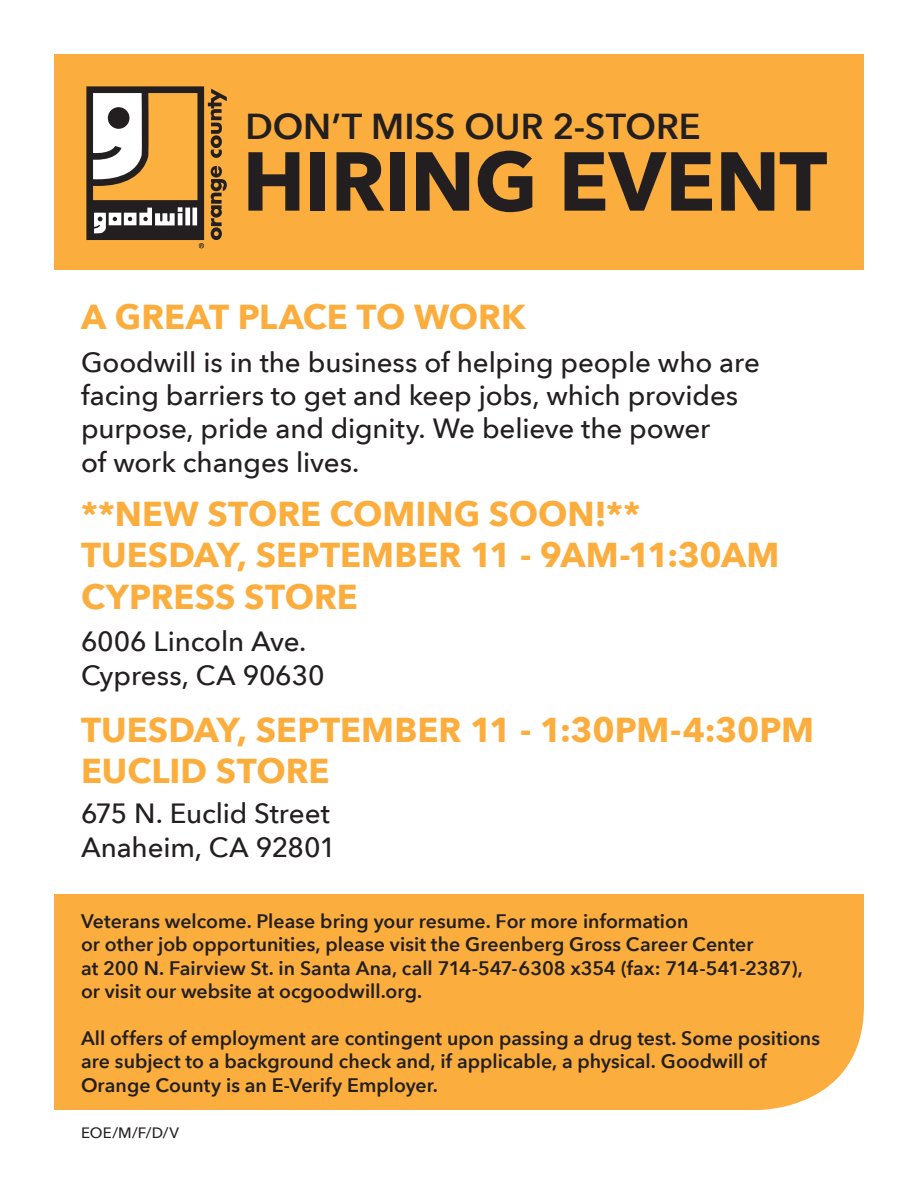
<style>
.page{position:relative;width:918px;height:1188px;background:#fff}
.page>*{position:absolute;margin:0;border:0;box-sizing:border-box;transform-origin:0 0}
.Heading_1{font:700 82.5px "Avenir Next LT Pro";letter-spacing:-.005em;color:#231f20}
.Subheading_1{font:600 36px "Avenir Next LT Pro";color:#231f20}
.Subheading_3{font:700 34.5px "Avenir Next LT Pro";color:#fbae3e}
.Body_1{font:500 27.75px/33.3px "Avenir Next LT Pro";letter-spacing:-.005em;color:#231f20}
.Body_3{font:600 19.5px/23.4px "Avenir Next LT Pro";color:#231f20}
.Body_5{font:500 15px "Avenir Next LT Pro";color:#231f20}
</style>
<div class="page">
<div style="left:54px;top:54px;width:810px;height:216px;background:#fbae3e"></div>
<div style="left:54px;top:894px;width:810px;height:216px;background:#fbae3e"></div>
<svg style="left:86px;top:86px;width:141px;height:162px"></svg>
<p class="Subheading_1" style="left:245px;top:105px;width:457px">DON’T MISS OUR 2-STORE</p>
<p class="Heading_1" style="left:242px;top:131px;width:586px">HIRING EVENT</p>
<p class="Subheading_3" style="left:81px;top:295px;width:446px">A GREAT PLACE TO WORK</p>
<p class="Body_1" style="left:81px;top:345px;width:681px">Goodwill is in the business of helping people who are facing barriers to get and keep jobs, which provides purpose, pride and dignity. We believe the power</p>
<p class="Body_1" style="left:81px;top:445px;width:280px">of work changes lives.</p>
<p class="Subheading_3" style="left:81px;top:493px;width:561px">**NEW STORE COMING SOON!**</p>
<p class="Subheading_3" style="left:81px;top:534px;width:700px">TUESDAY, SEPTEMBER 11 - 9AM-11:30AM</p>
<p class="Subheading_3" style="left:81px;top:576px;width:278px">CYPRESS STORE</p>
<p class="Body_1" style="left:81px;top:625px;width:227px">6006 Lincoln Ave.</p>
<p class="Body_1" style="left:81px;top:658px;width:245px">Cypress, CA 90630</p>
<p class="Subheading_3" style="left:81px;top:709px;width:735px">TUESDAY, SEPTEMBER 11 - 1:30PM-4:30PM</p>
<p class="Subheading_3" style="left:81px;top:750px;width:250px">EUCLID STORE</p>
<p class="Body_1" style="left:81px;top:797px;width:250px">675 N. Euclid Street</p>
<p class="Body_1" style="left:81px;top:830px;width:257px">Anaheim, CA 92801</p>
<p class="Body_3" style="left:81px;top:909px;width:609px">Veterans welcome. Please bring your resume. For more information</p>
<p class="Body_3" style="left:81px;top:933px;width:674px">or other job opportunities, please visit the Greenberg Gross Career Center</p>
<p class="Body_3" style="left:81px;top:956px;width:723px">at 200 N. Fairview St. in Santa Ana, call 714-547-6308 x354 (fax: 714-541-2387),</p>
<p class="Body_3" style="left:81px;top:979px;width:343px">or visit our website at ocgoodwill.org.</p>
<p class="Body_3" style="left:81px;top:1026px;width:741px">All offers of employment are contingent upon passing a drug test. Some positions are subject to a background check and, if applicable, a physical. Goodwill of<br>Orange County is an E-Verify Employer.</p>
<p class="Body_5" style="left:81px;top:1124px;width:100px">EOE/M/F/D/V</p>
</div>
